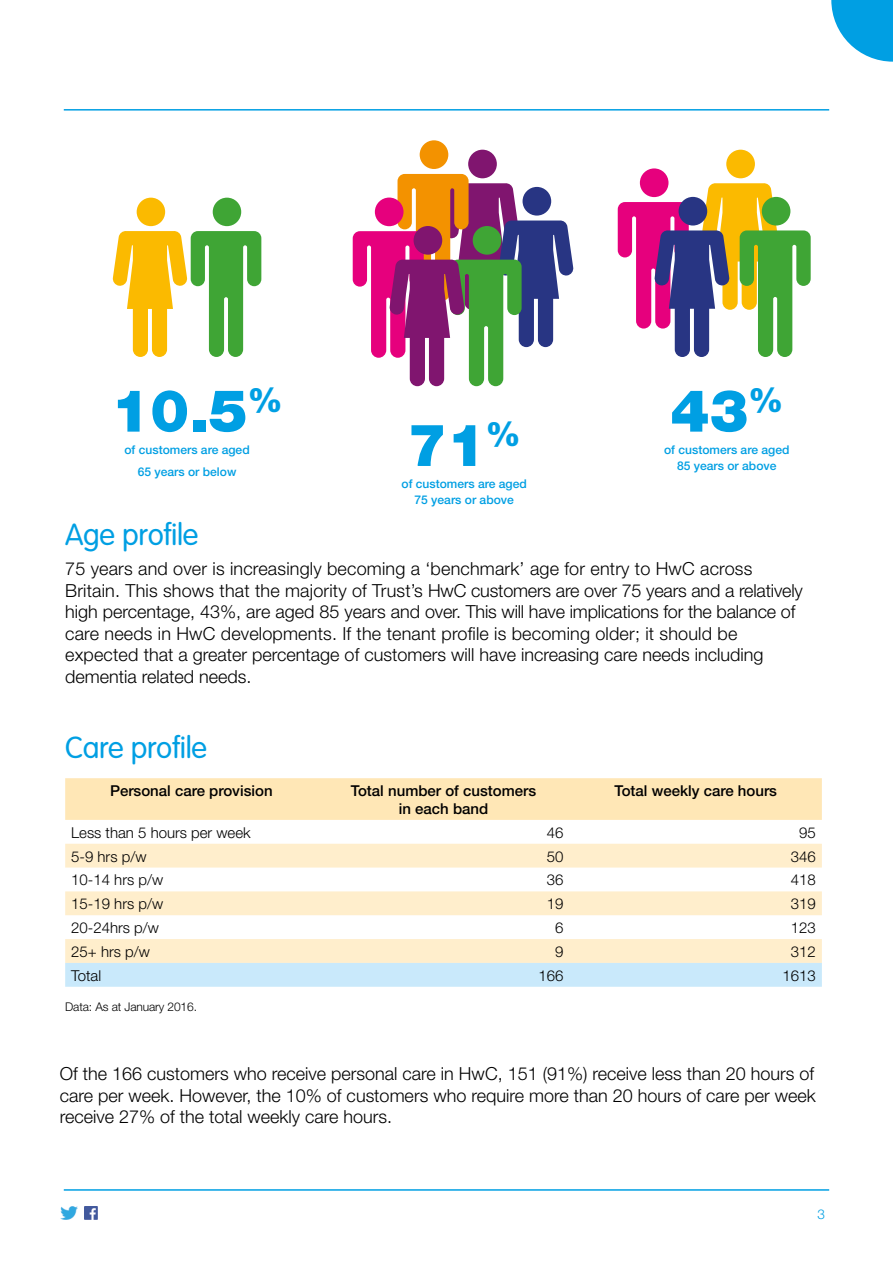
<style>
.page{position:relative;width:893px;height:1263px;background:#fff}
.page>*{position:absolute;margin:0;border:0;box-sizing:border-box;transform-origin:0 0}
.t1{font:900 58.5px "Helvetica Neue";color:#009fe3}
.t2{font:300 30px "VAG Rounded";letter-spacing:-.01em;color:#009fe3}
.t3{font:300 18px/21.6px "Helvetica Neue";color:#000}
.t4{font:300 15px "Helvetica Neue";color:#000}
.t5{font:500 15px/18px "Helvetica Neue";color:#000;text-align:center}
.t6{font:300 13.5px "Helvetica Neue";color:#009fe3}
.t7{font:500 12px/15.9px "Helvetica Neue";color:#009fe3;text-align:center}
.t8{font:300 12px "Helvetica Neue";letter-spacing:-.01em;color:#000}
</style>
<div class="page">
<div style="left:468px;top:150px;width:29px;height:28px;background:#80156f;border-radius:50%"></div>
<div style="left:420px;top:140px;width:28px;height:29px;background:#f39200;border-radius:50%"></div>
<div style="left:726px;top:150px;width:29px;height:28px;background:#fbba00;border-radius:50%"></div>
<hr style="left:64px;top:109px;width:765px;height:2px;background:#009fe3">
<hr style="left:64px;top:1189px;width:765px;height:2px;background:#009fe3">
<div style="left:65px;top:778px;width:757px;height:42px;background:#ffe7b6"></div>
<svg style="left:65px;top:844px;width:757px;height:119px;fill:#fec"></svg>
<div style="left:65px;top:963px;width:757px;height:24px;background:#c9e9fb"></div>
<img style="left:84px;top:1206px;width:14px;height:14px">
<img style="left:61px;top:1206px;width:16px;height:14px">
<svg style="left:831px;top:0;width:62px;height:62px"></svg>
<div style="left:213px;top:198px;width:28px;height:28px;background:#3fa535;border-radius:50%"></div>
<div style="left:640px;top:168px;width:28px;height:29px;background:#e6007d;border-radius:50%"></div>
<div style="left:137px;top:198px;width:28px;height:28px;background:#fbba00;border-radius:50%"></div>
<svg style="left:112px;top:231px;width:149px;height:126px"></svg>
<svg style="left:618px;top:183px;width:193px;height:174px"></svg>
<svg style="left:353px;top:174px;width:221px;height:212px"></svg>
<h1 class="t1" style="left:111px;top:376px;width:173px">10.5<sup>%</sup></h1>
<p class="t7" style="left:124px;top:438px;width:127px;line-height:22.4px">of customers are aged<br>65 years or below</p>
<h1 class="t1" style="left:408px;top:410px;width:114px">71<sup>%</sup></h1>
<p class="t7" style="left:402px;top:476px;width:127px">of customers are aged<br>75 years or above</p>
<h1 class="t1" style="left:670px;top:376px;width:114px">43<sup>%</sup></h1>
<p class="t7" style="left:664px;top:442px;width:127px">of customers are aged<br>85 years or above</p>
<h2 class="t2" style="left:65px;top:517px;width:135px">Age profile</h2>
<p class="t3" style="left:65px;top:557px;width:739px">75 years and over is increasingly becoming a ‘benchmark’ age for entry to HwC across Britain. This shows that the majority of Trust’s HwC customers are over 75 years and a relatively high percentage, 43%, are aged 85 years and over. This will have implications for the balance of care needs in HwC developments. If the tenant profile is becoming older; it should be expected that a greater percentage of customers will have increasing care needs including dementia related needs.</p>
<h2 class="t2" style="left:65px;top:730px;width:143px">Care profile</h2>
<p class="t5" style="left:110px;top:781px;width:164px">Personal care provision</p>
<p class="t5" style="left:351px;top:781px;width:187px">Total number of customers in each band</p>
<p class="t5" style="left:614px;top:781px;width:164px">Total weekly care hours</p>
<p class="t4" style="left:71px;top:823px;width:181px">Less than 5 hours per week</p>
<p class="t4" style="left:547px;top:823px;width:18px">46</p>
<p class="t4" style="left:799px;top:823px;width:18px">95</p>
<p class="t4" style="left:71px;top:847px;width:77px">5-9 hrs p/w</p>
<p class="t4" style="left:547px;top:847px;width:18px">50</p>
<p class="t4" style="left:791px;top:847px;width:27px">346</p>
<p class="t4" style="left:71px;top:871px;width:93px">10-14 hrs p/w</p>
<p class="t4" style="left:547px;top:871px;width:18px">36</p>
<p class="t4" style="left:791px;top:871px;width:27px">418</p>
<p class="t4" style="left:71px;top:895px;width:93px">15-19 hrs p/w</p>
<p class="t4" style="left:547px;top:895px;width:18px">19</p>
<p class="t4" style="left:791px;top:895px;width:27px">319</p>
<p class="t4" style="left:71px;top:918px;width:89px">20-24hrs p/w</p>
<p class="t4" style="left:555px;top:918px;width:10px">6</p>
<p class="t4" style="left:791px;top:918px;width:27px">123</p>
<p class="t4" style="left:71px;top:942px;width:80px">25+ hrs p/w</p>
<p class="t4" style="left:555px;top:942px;width:10px">9</p>
<p class="t4" style="left:791px;top:942px;width:27px">312</p>
<p class="t4" style="left:71px;top:966px;width:32px">Total</p>
<p class="t4" style="left:539px;top:966px;width:27px">166</p>
<p class="t4" style="left:782px;top:966px;width:35px">1613</p>
<p class="t8" style="left:65px;top:999px;width:133px">Data: As at January 2016.</p>
<p class="t3" style="left:60px;top:1062px;width:758px;text-align:justify">Of the 166 customers who receive personal care in HwC, 151 (91%) receive less than 20 hours of care per week. However, the 10% of customers who require more than 20 hours of care per week receive 27% of the total weekly care hours.</p>
<p class="t6" style="left:817px;top:1206px;width:9px">3</p>
</div>
